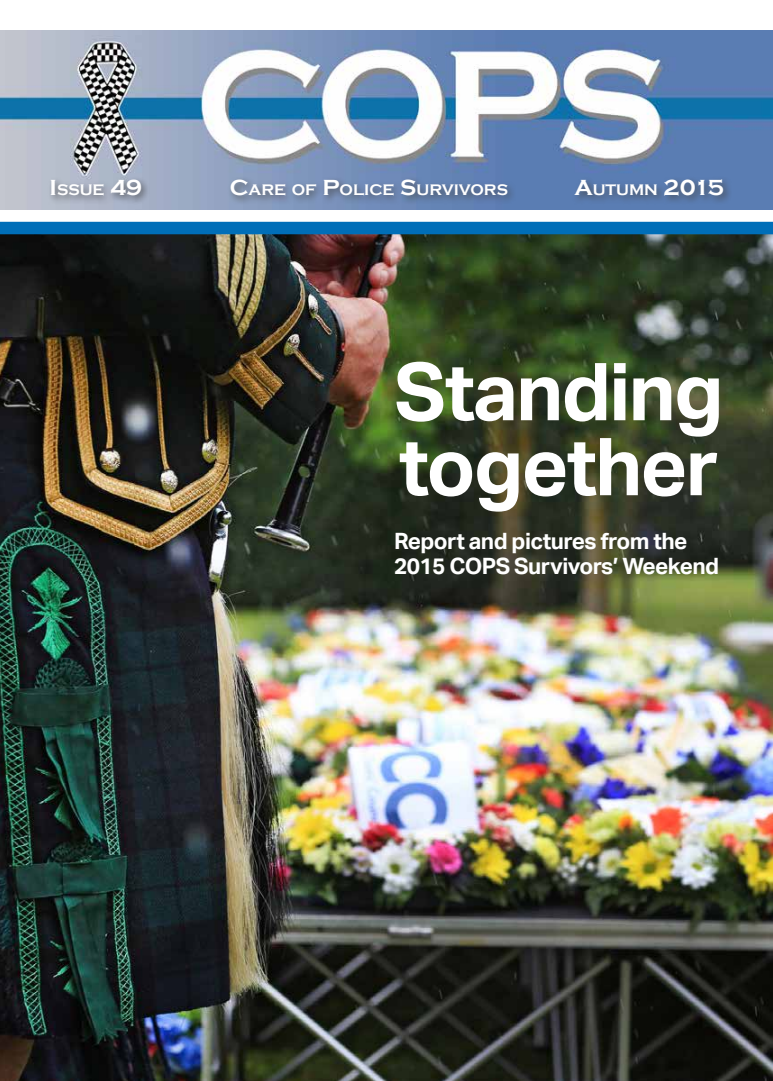
<style>
.page{position:relative;width:773px;height:1081px;background:#fff}
.page>*{position:absolute;margin:0;border:0;box-sizing:border-box;transform-origin:0 0}
.t1{font:700 80px/75px "Aktiv Grotesk";letter-spacing:-.025em;color:#fff}
.t2{font:700 22.5px/25px "Aktiv Grotesk";letter-spacing:-.025em;color:#fff}
.t3{font:700 15.75px "Copperplate Gothic";color:#fff}
.s1{font-size:22.5px}
</style>
<div class="page">
<img style="left:0;top:234px;width:772px;height:847px">
<img style="left:0;top:30px;width:772px;height:179px">
<div style="left:0;top:222px;width:772px;height:12px;background:#006eb8"></div>
<div style="left:47px;top:176px;width:685px;height:29px;background:#444;opacity:.75"></div>
<p class="t3" style="left:50px;top:181px;width:94px"><span class="s1">I</span>SSUE <span class="s1">49</span></p>
<p class="t3" style="left:230px;top:181px;width:325px"><span class="s1">C</span>ARE OF <span class="s1">P</span>OLICE <span class="s1">S</span>URVIVORS <span class="s1">A</span></p>
<p class="t3" style="left:592px;top:181px;width:133px">UTUMN <span class="s1">2015</span></p>
<h1 class="t1" style="left:394px;top:353px;width:331px">Standing together</h1>
<p class="t2" style="left:394px;top:528px;width:326px">Report and pictures from the<br>2015 COPS Survivors’ Weekend</p>
</div>
